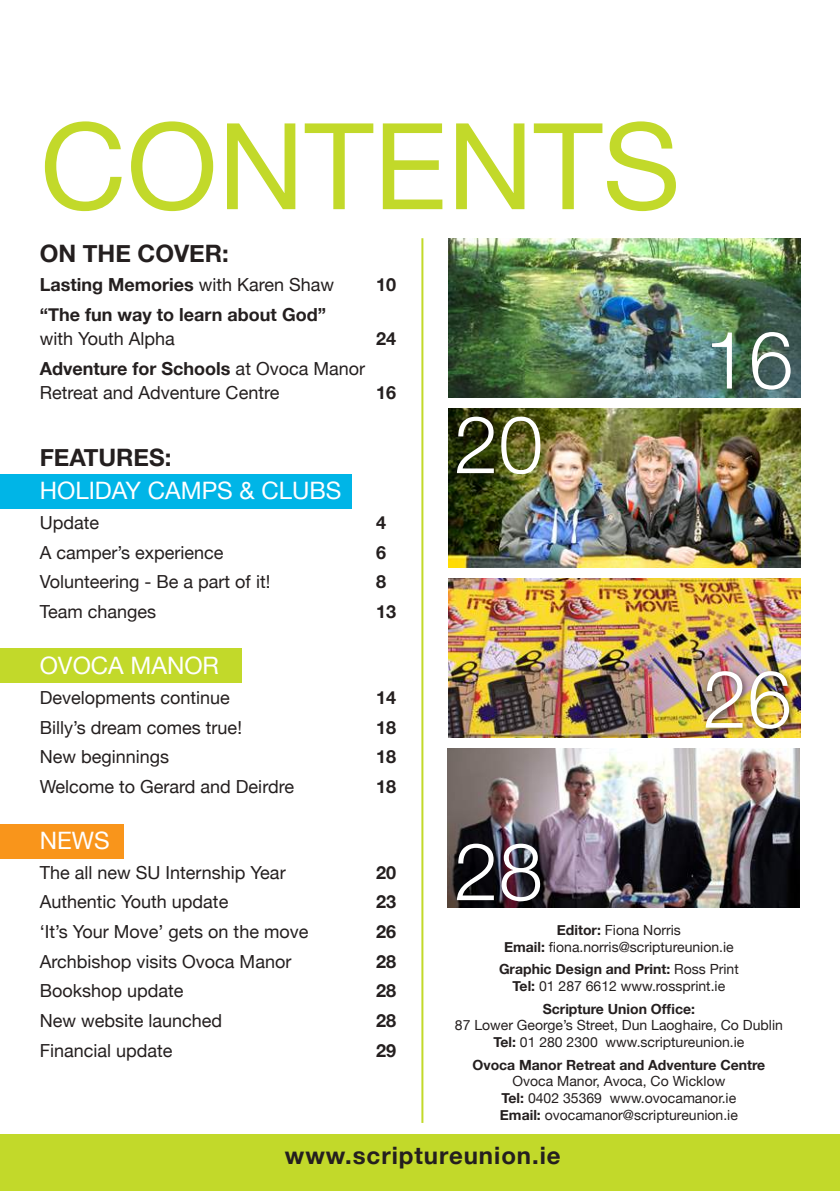
<style>
.page{position:relative;width:840px;height:1191px;background:#fff}
.page>*{position:absolute;margin:0;border:0;box-sizing:border-box;transform-origin:0 0}
.t1{font:120px "Helvetica Neue";color:#c2d92a}
.t2{font:300 80px "Helvetica Neue";color:#fff}
.t3{font:24px "Helvetica Neue";color:#fff}
.t4{font:700 24px "Helvetica Neue";letter-spacing:.03em;color:#241f1f}
.t5{font:700 24px "Helvetica Neue";color:#241f1f}
.t6{font:18px/24px "Helvetica Neue";color:#241f1f}
.t7{font:700 18px "Helvetica Neue";color:#241f1f}
.t8{font:14px/16.8px "Helvetica Neue";color:#241f1f;text-align:center}
.t9{font:700 14px "Helvetica Neue";color:#241f1f}
.s1{font-weight:400}
.s2{font-weight:700}
</style>
<div class="page">
<div style="left:0;top:1134px;width:839px;height:57px;background:#c2d92a"></div>
<div style="left:0;top:824px;width:123px;height:34px;background:#f9951b"></div>
<div style="left:0;top:648px;width:241px;height:34px;background:#c2d92a"></div>
<div style="left:0;top:474px;width:351px;height:34px;background:#00b5e7"></div>
<hr style="left:421px;top:238px;width:2px;height:885px;background:#c2d92a">
<img style="left:448px;top:408px;width:351px;height:159px">
<img style="left:448px;top:238px;width:351px;height:159px">
<img style="left:447px;top:748px;width:352px;height:159px">
<img style="left:448px;top:578px;width:351px;height:159px">
<div style="left:701px;top:667px;width:95px;height:70px;background:#241f1f;opacity:.6"></div>
<h1 class="t1" style="left:40px;top:95px;width:641px">CONTENTS</h1>
<h3 class="t5" style="left:40px;top:238px;width:190px">ON THE COVER:</h3>
<p class="t7" style="left:40px;top:274px;width:296px">Lasting Memories <span class="s1">with Karen Shaw</span></p>
<p class="t7" style="left:376px;top:274px;width:22px">10</p>
<p class="t7" style="left:40px;top:303px;width:288px">“The fun way to learn about God”</p>
<p class="t6" style="left:40px;top:326px;width:137px">with Youth Alpha</p>
<p class="t7" style="left:376px;top:327px;width:22px">24</p>
<p class="t6" style="left:40px;top:356px;width:327px"><span class="s2">Adventure for Schools</span> at Ovoca Manor<br>Retreat and Adventure Centre</p>
<p class="t7" style="left:376px;top:381px;width:22px">16</p>
<h2 class="t2" style="left:703px;top:311px;width:90px">16</h2>
<h3 class="t5" style="left:40px;top:442px;width:133px">FEATURES:</h3>
<h3 class="t3" style="left:40px;top:476px;width:303px">HOLIDAY CAMPS &amp; CLUBS</h3>
<p class="t6" style="left:40px;top:510px;width:61px">Update</p>
<p class="t7" style="left:376px;top:511px;width:12px">4</p>
<p class="t6" style="left:40px;top:540px;width:185px">A camper’s experience</p>
<p class="t7" style="left:376px;top:541px;width:12px">6</p>
<p class="t6" style="left:40px;top:570px;width:232px">Volunteering - Be a part of it!</p>
<p class="t7" style="left:376px;top:571px;width:12px">8</p>
<p class="t6" style="left:40px;top:599px;width:118px">Team changes</p>
<p class="t7" style="left:376px;top:600px;width:22px">13</p>
<h3 class="t3" style="left:40px;top:651px;width:181px">OVOCA MANOR</h3>
<p class="t6" style="left:40px;top:685px;width:192px">Developments continue</p>
<p class="t7" style="left:376px;top:686px;width:22px">14</p>
<p class="t6" style="left:40px;top:715px;width:204px">Billy’s dream comes true!</p>
<p class="t7" style="left:376px;top:716px;width:22px">18</p>
<p class="t6" style="left:40px;top:744px;width:131px">New beginnings</p>
<p class="t7" style="left:376px;top:745px;width:22px">18</p>
<p class="t6" style="left:40px;top:774px;width:256px">Welcome to Gerard and Deirdre</p>
<p class="t7" style="left:376px;top:775px;width:22px">18</p>
<h3 class="t3" style="left:40px;top:826px;width:71px">NEWS</h3>
<p class="t6" style="left:40px;top:860px;width:247px">The all new SU Internship Year</p>
<p class="t7" style="left:376px;top:861px;width:22px">20</p>
<p class="t6" style="left:40px;top:889px;width:190px">Authentic Youth update</p>
<p class="t7" style="left:376px;top:890px;width:22px">23</p>
<p class="t6" style="left:40px;top:919px;width:270px">‘It’s Your Move’ gets on the move</p>
<p class="t7" style="left:376px;top:920px;width:22px">26</p>
<p class="t6" style="left:40px;top:949px;width:253px">Archbishop visits Ovoca Manor</p>
<p class="t7" style="left:376px;top:950px;width:22px">28</p>
<p class="t6" style="left:40px;top:978px;width:145px">Bookshop update</p>
<p class="t7" style="left:376px;top:979px;width:22px">28</p>
<p class="t6" style="left:40px;top:1008px;width:184px">New website launched</p>
<p class="t7" style="left:376px;top:1009px;width:22px">28</p>
<p class="t6" style="left:40px;top:1038px;width:134px">Financial update</p>
<p class="t7" style="left:376px;top:1039px;width:22px">29</p>
<h2 class="t2" style="left:454px;top:396px;width:90px">20</h2>
<h2 class="t2" style="left:454px;top:822px;width:90px">28</h2>
<h2 class="t2" style="left:702px;top:650px;width:90px">26</h2>
<p class="t8" style="left:504px;top:921px;width:231px"><span class="s2">Editor:</span> Fiona Norris<br><span class="s2">Email:</span> fiona.norris@scriptureunion.ie</p>
<p class="t8" style="left:498px;top:960px;width:241px"><span class="s2">Graphic Design and Print:</span> Ross Print<br><span class="s2">Tel:</span> 01 287 6612 www.rossprint.ie</p>
<p class="t9" style="left:542px;top:1000px;width:154px">Scripture Union Office:</p>
<p class="t8" style="left:454px;top:1016px;width:329px">87 Lower George’s Street, Dun Laoghaire, Co Dublin<br><span class="s2">Tel:</span> 01 280 2300 www.scriptureunion.ie</p>
<p class="t9" style="left:472px;top:1056px;width:294px">Ovoca Manor Retreat and Adventure Centre</p>
<p class="t8" style="left:499px;top:1072px;width:239px">Ovoca Manor, Avoca, Co Wicklow<br><span class="s2">Tel:</span> 0402 35369 www.ovocamanor.ie<br><span class="s2">Email:</span> ovocamanor@scriptureunion.ie</p>
<h3 class="t4" style="left:285px;top:1140px;width:277px">www.scriptureunion.ie</h3>
</div>
